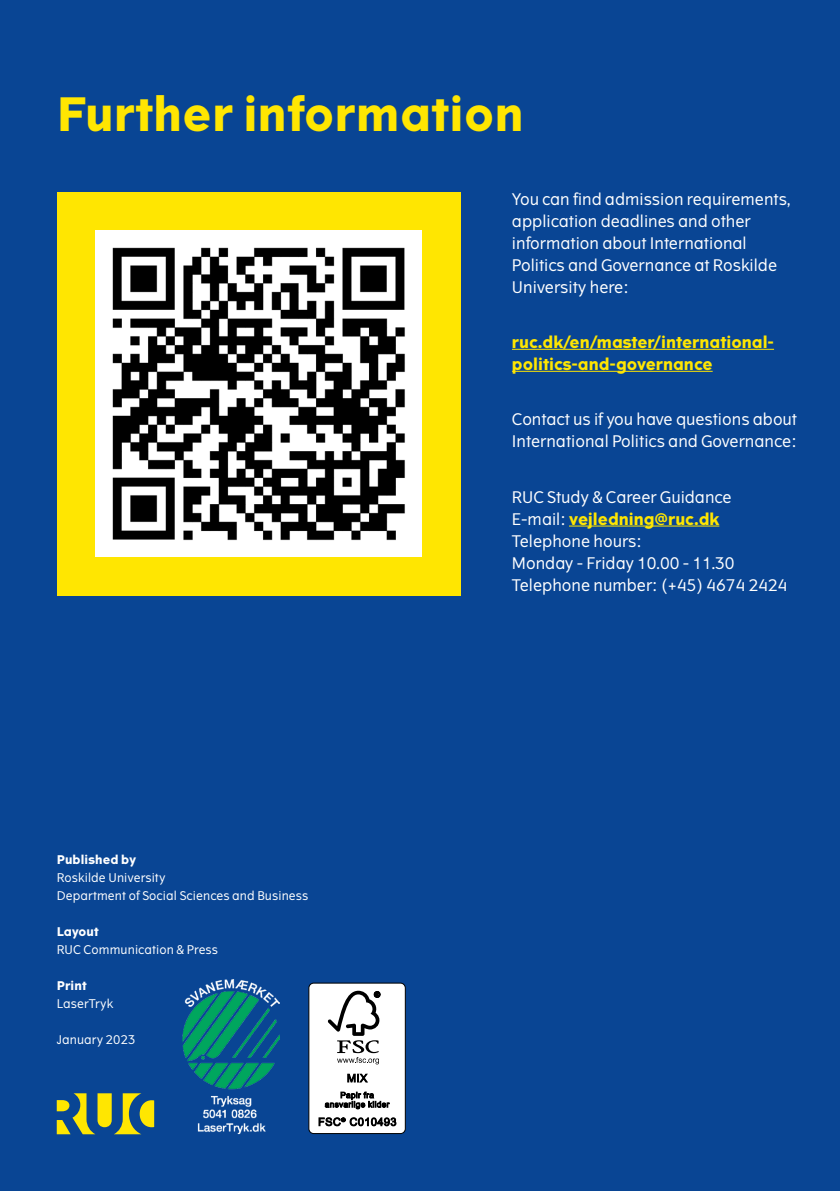
<style>
.page{position:relative;width:840px;height:1191px;background:#fff}
.page>*{position:absolute;margin:0;border:0;box-sizing:border-box;transform-origin:0 0}
.Heading_2_-_Bold_16{font:700 46px "The Wave";letter-spacing:.01em;color:#ffe601}
.Brødtekst_Regular_8{font:16px/22px "The Wave";color:#fff}
.Brødtekst_Regular_8-2{font:700 16px/22px "The Wave";color:#ffe601}
.Kolofon{font:12px/18px "The Wave";letter-spacing:.01em;color:#fff}
.s1{font-weight:700}
.s2{font-weight:700;color:#ffe601}
</style>
<div class="page">
<div style="left:0;top:0;width:839px;height:1191px;background:#094594"></div>
<hr style="left:511px;top:349px;width:262px;height:1px;background:#ffe601">
<hr style="left:511px;top:371px;width:201px;height:1px;background:#ffe601">
<hr style="left:568px;top:525px;width:151px;height:1px;background:#ffe601">
<div style="left:57px;top:192px;width:403px;height:403px;background:#ffe601"></div>
<img style="left:96px;top:231px;width:325px;height:325px">
<img style="left:182px;top:979px;width:98px;height:155px">
<div style="left:309px;top:983px;width:96px;height:150px;background:#fff;border-radius:5px"></div>
<div style="left:308px;top:982px;width:97px;height:152px;border:1px solid #000;border-radius:5px"></div>
<svg style="left:327px;top:990px;width:53px;height:74px"></svg>
<svg style="left:347px;top:1073px;width:20px;height:9px"></svg>
<svg style="left:325px;top:1091px;width:64px;height:18px"></svg>
<svg style="left:318px;top:1117px;width:78px;height:9px"></svg>
<svg style="left:57px;top:1093px;width:97px;height:41px"></svg>
<p class="Heading_2_-_Bold_16" style="left:57px;top:85px;width:468px">Further information</p>
<p class="Brødtekst_Regular_8" style="left:511px;top:188px;width:280px">You can find admission requirements, application deadlines and other information about International<br>Politics and Governance at Roskilde<br>University here:</p>
<p class="Brødtekst_Regular_8-2" style="left:511px;top:332px;width:263px">ruc.dk/en/master/international&shy;politics-and-governance</p>
<p class="Brødtekst_Regular_8" style="left:511px;top:408px;width:286px">Contact us if you have questions about<br>International Politics and Governance:</p>
<p class="Kolofon" style="left:57px;top:850px;width:253px"><span class="s1">Published by<br></span>Roskilde University<br>Department of Social Sciences and Business</p>
<p class="Kolofon" style="left:57px;top:922px;width:163px"><span class="s1">Layout<br></span>RUC Communication &amp; Press</p>
<p class="Kolofon" style="left:57px;top:976px;width:58px"><span class="s1">Print<br></span>LaserTryk</p>
<p class="Kolofon" style="left:57px;top:1030px;width:80px">January 2023</p>
<p class="Brødtekst_Regular_8" style="left:511px;top:486px;width:277px">RUC Study &amp; Career Guidance<br>E-mail: <span class="s2">vejledning@ruc.dk<br></span>Telephone hours:<br>Monday - Friday 10.00 - 11.30<br>Telephone number: (+45) 4674 2424</p>
</div>
